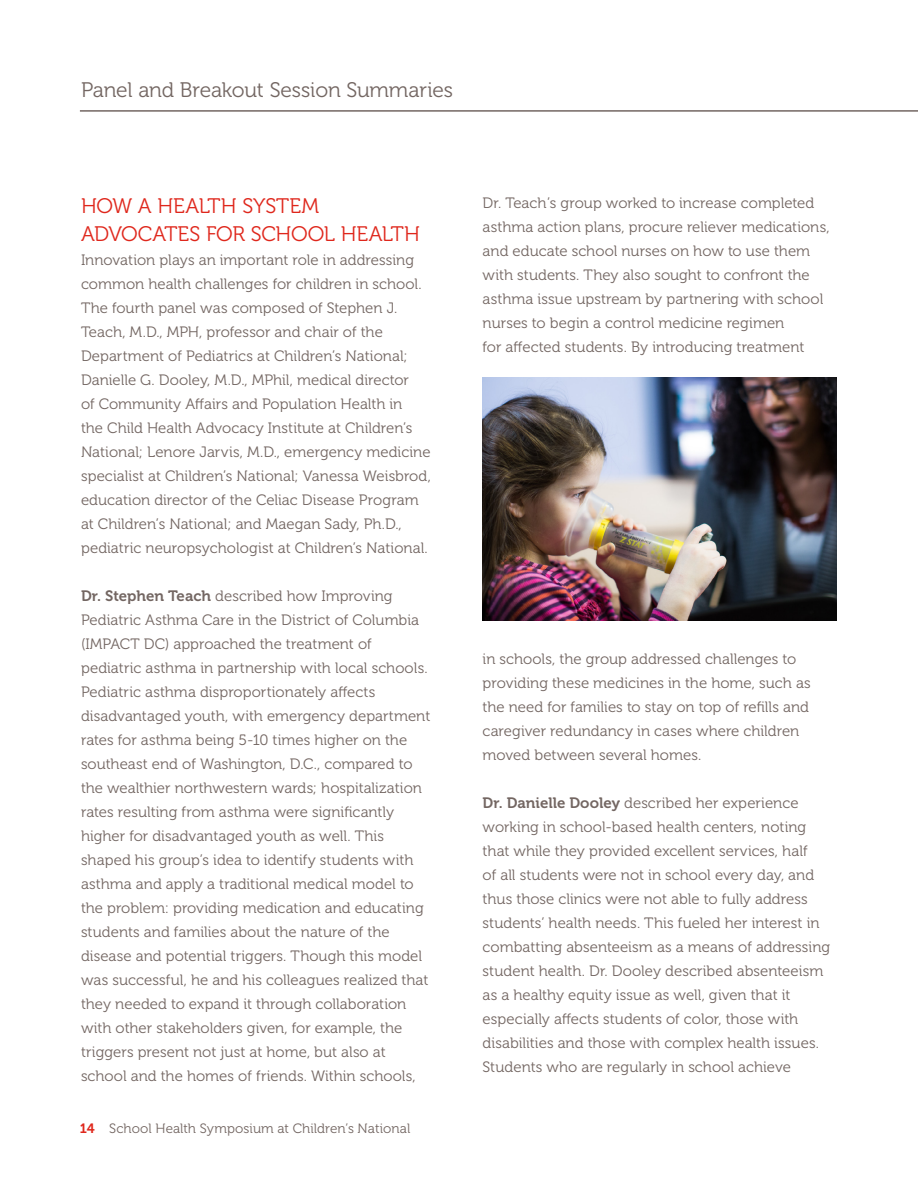
<style>
.page{position:relative;width:918px;height:1188px;background:#fff}
.page>*{position:absolute;margin:0;border:0;box-sizing:border-box;transform-origin:0 0}
.t1{font:21px/28.5px "Museo 300";letter-spacing:-.01em;color:#df271c}
.t2{font:21px "Museo 300";letter-spacing:-.01em;color:#736662}
.t3{font:15px/24px "Museo 300";color:#736662}
.t4{font:13.5px "Museo 300";letter-spacing:.005em;color:#736662}
.s1{font-family:"Museo 700"}
.s2{font-family:"Museo 700";color:#df271c}
</style>
<div class="page">
<img style="left:483px;top:378px;width:354px;height:242px">
<hr style="left:80px;top:110px;width:838px;height:2px;background:#736662">
<h1 class="t2" style="left:81px;top:78px;width:374px">Panel and Breakout Session Summaries</h1>
<h1 class="t1" style="left:81px;top:192px;width:340px">HOW A HEALTH SYSTEM<br>ADVOCATES FOR SCHOOL HEALTH</h1>
<p class="t3" style="left:81px;top:249px;width:351px">Innovation plays an important role in addressing common health challenges for children in school.<br>The fourth panel was composed of Stephen J.<br>Teach, M.D., MPH, professor and chair of the Department of Pediatrics at Children’s National; Danielle G. Dooley, M.D., MPhil, medical director<br>of Community Affairs and Population Health in<br>the Child Health Advocacy Institute at Children’s National; Lenore Jarvis, M.D., emergency medicine specialist at Children’s National; Vanessa Weisbrod, education director of the Celiac Disease Program at Children’s National; and Maegan Sady, Ph.D., pediatric neuropsychologist at Children’s National.</p>
<p class="t3" style="left:81px;top:585px;width:351px"><span class="s1">Dr. Stephen Teach</span> described how Improving Pediatric Asthma Care in the District of Columbia (IMPACT DC) approached the treatment of pediatric asthma in partnership with local schools.<br>Pediatric asthma disproportionately affects disadvantaged youth, with emergency department rates for asthma being 5-10 times higher on the southeast end of Washington, D.C., compared to the wealthier northwestern wards; hospitalization rates resulting from asthma were significantly higher for disadvantaged youth as well. This shaped his group’s idea to identify students with asthma and apply a traditional medical model to the problem: providing medication and educating students and families about the nature of the disease and potential triggers. Though this model was successful, he and his colleagues realized that they needed to expand it through collaboration with other stakeholders given, for example, the triggers present not just at home, but also at school and the homes of friends. Within schools,</p>
<p class="t4" style="left:80px;top:1121px;width:332px"><span class="s2">14</span> School Health Symposium at Children’s National</p>
<p class="t3" style="left:483px;top:192px;width:349px">Dr. Teach’s group worked to increase completed asthma action plans, procure reliever medications, and educate school nurses on how to use them with students. They also sought to confront the asthma issue upstream by partnering with school nurses to begin a control medicine regimen<br>for affected students. By introducing treatment</p>
<p class="t3" style="left:483px;top:648px;width:330px">in schools, the group addressed challenges to providing these medicines in the home, such as the need for families to stay on top of refills and caregiver redundancy in cases where children moved between several homes.</p>
<p class="t3" style="left:483px;top:792px;width:349px"><span class="s1">Dr. Danielle Dooley</span> described her experience working in school-based health centers, noting that while they provided excellent services, half<br>of all students were not in school every day, and thus those clinics were not able to fully address students’ health needs. This fueled her interest in combatting absenteeism as a means of addressing student health. Dr. Dooley described absenteeism as a healthy equity issue as well, given that it especially affects students of color, those with disabilities and those with complex health issues.<br>Students who are regularly in school achieve</p>
</div>
